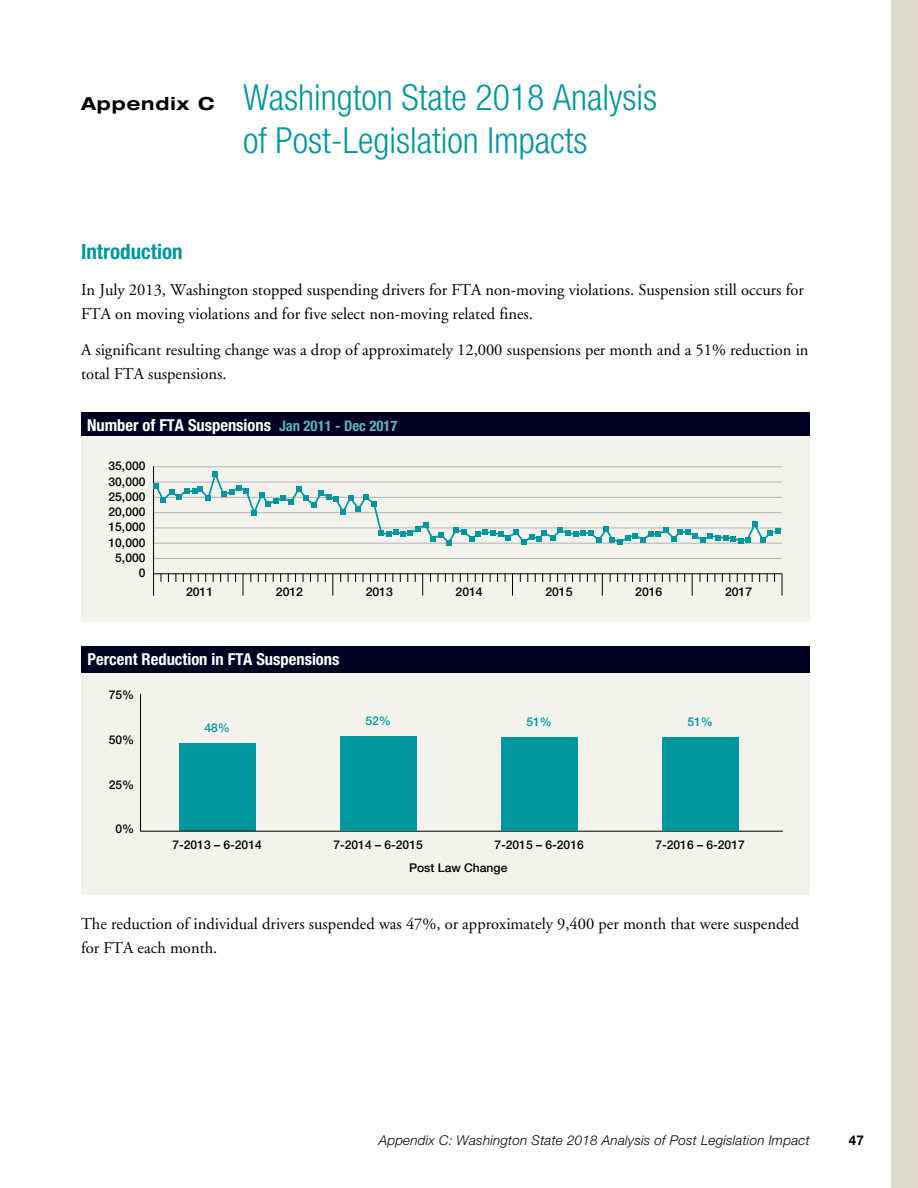
<style>
.page{position:relative;width:918px;height:1188px;background:#fff}
.page>*{position:absolute;margin:0;border:0;box-sizing:border-box;transform-origin:0 0}
.t1{font:300 condensed 36px/43.2px "Helvetica Neue";color:#0097a0}
.t2{font:700 condensed 21px "Helvetica Neue";color:#0097a0}
.t3{font:16.5px/24px "Adobe Garamond";color:#000}
.t4{font:700 condensed 16.5px "Helvetica Neue";color:#fff}
.t5{font:italic 300 13.5px "Helvetica Neue";letter-spacing:.015em;color:#000}
.t6{font:700 13.5px "Helvetica Neue";color:#000}
.t7{font:500 12.15px/15.3px "Helvetica Neue";color:#000;text-align:right}
.t8{font:500 12.15px "Helvetica Neue";color:#00979f}
.s1{font-weight:700;font-stretch:expanded;font-size:18px;color:#000}
.s2{font-size:14.7px;color:#5cb6be}
</style>
<div class="page">
<div style="left:891px;top:0;width:27px;height:1188px;background:#dddbcb"></div>
<div style="left:81px;top:412px;width:729px;height:25px;background:#002"></div>
<div style="left:81px;top:437px;width:729px;height:185px;background:#f3f2ed"></div>
<hr style="left:154px;top:573px;width:628px;height:1px;background:#000">
<hr style="left:154px;top:558px;width:628px;height:1px;background:#b5b3b8">
<hr style="left:154px;top:543px;width:628px;height:1px;background:#b5b3b8">
<hr style="left:154px;top:527px;width:628px;height:1px;background:#b5b3b8">
<hr style="left:154px;top:512px;width:628px;height:1px;background:#b5b3b8">
<hr style="left:154px;top:497px;width:628px;height:1px;background:#b5b3b8">
<hr style="left:154px;top:482px;width:628px;height:1px;background:#b5b3b8">
<hr style="left:154px;top:466px;width:628px;height:1px;background:#b5b3b8">
<hr style="left:153px;top:466px;width:1px;height:108px;background:#000">
<svg style="left:154px;top:471px;width:619px;height:75px"></svg>
<svg style="left:153px;top:574px;width:1px;height:22px"></svg>
<svg style="left:243px;top:574px;width:1px;height:22px"></svg>
<svg style="left:332px;top:574px;width:1px;height:22px"></svg>
<svg style="left:422px;top:574px;width:1px;height:22px"></svg>
<svg style="left:512px;top:574px;width:1px;height:22px"></svg>
<svg style="left:602px;top:574px;width:1px;height:22px"></svg>
<svg style="left:692px;top:574px;width:1px;height:22px"></svg>
<svg style="left:782px;top:574px;width:1px;height:22px"></svg>
<svg style="left:379px;top:522px;width:402px;height:23px"></svg>
<div style="left:82px;top:646px;width:728px;height:27px;background:#002"></div>
<div style="left:82px;top:673px;width:728px;height:222px;background:#f3f2ed"></div>
<svg style="left:140px;top:693px;width:643px;height:139px"></svg>
<div style="left:340px;top:736px;width:76px;height:95px;background:#00979f"></div>
<div style="left:501px;top:737px;width:76px;height:94px;background:#00979f"></div>
<div style="left:662px;top:737px;width:76px;height:94px;background:#00979f"></div>
<h1 class="t1" style="left:243px;top:75px;width:416px;text-indent:-162px"><span class="s1">Appendix C</span> Washington State 2018 Analysis of Post-Legislation Impacts</h1>
<p class="t2" style="left:81px;top:239px;width:103px">Introduction</p>
<p class="t3" style="left:81px;top:278px;width:725px">In July 2013, Washington stopped suspending drivers for FTA non-moving violations. Suspension still occurs for<br>FTA on moving violations and for five select non-moving related fines.</p>
<p class="t3" style="left:81px;top:339px;width:729px">A significant resulting change was a drop of approximately 12,000 suspensions per month and a 51% reduction in total FTA suspensions.</p>
<p class="t4" style="left:87px;top:415px;width:312px">Number of FTA Suspensions <span class="s2">Jan 2011 - Dec 2017</span></p>
<p class="t7" style="left:109px;top:457px;width:38px">35,000<br>30,000<br>25,000<br>20,000<br>15,000<br>10,000<br>5,000<br>0</p>
<p class="t7" style="left:186px;top:583px;width:29px">2011</p>
<p class="t7" style="left:276px;top:583px;width:29px">2012</p>
<p class="t7" style="left:366px;top:583px;width:29px">2013</p>
<p class="t7" style="left:456px;top:583px;width:29px">2014</p>
<p class="t7" style="left:545px;top:583px;width:29px">2015</p>
<p class="t7" style="left:635px;top:583px;width:29px">2016</p>
<p class="t7" style="left:725px;top:583px;width:29px">2017</p>
<p class="t4" style="left:88px;top:649px;width:253px">Percent Reduction in FTA Suspensions</p>
<p class="t7" style="left:109px;top:686px;width:27px">75%</p>
<p class="t7" style="left:109px;top:731px;width:27px">50%</p>
<p class="t7" style="left:109px;top:776px;width:27px">25%</p>
<p class="t7" style="left:115px;top:821px;width:20px">0%</p>
<p class="t8" style="left:204px;top:718px;width:27px">48%</p>
<p class="t7" style="left:172px;top:836px;width:91px">7-2013 – 6-2014</p>
<p class="t8" style="left:365px;top:711px;width:27px">52%</p>
<p class="t8" style="left:526px;top:712px;width:27px">51%</p>
<p class="t7" style="left:409px;top:833px;width:100px;line-height:22.4px;text-align:left;text-indent:-76px">7-2014 – 6-2015<br>Post Law Change</p>
<p class="t7" style="left:494px;top:836px;width:91px">7-2015 – 6-2016</p>
<p class="t8" style="left:687px;top:712px;width:27px">51%</p>
<p class="t7" style="left:655px;top:836px;width:91px">7-2016 – 6-2017</p>
<p class="t3" style="left:81px;top:912px;width:720px">The reduction of individual drivers suspended was 47%, or approximately 9,400 per month that were suspended for FTA each month.</p>
<p class="t5" style="left:379px;top:1132px;width:433px">Appendix C: Washington State 2018 Analysis of Post Legislation Impact</p>
<p class="t6" style="left:849px;top:1132px;width:17px">47</p>
</div>
